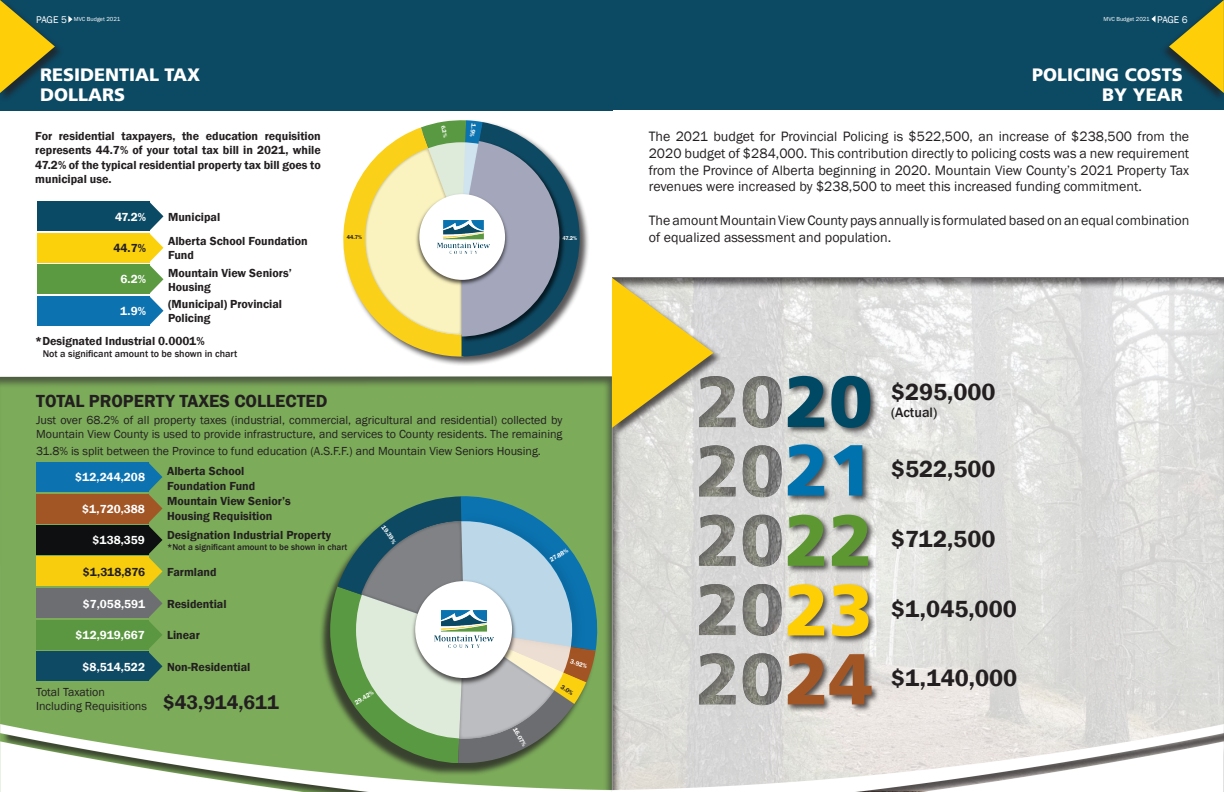
<style>
.page{position:relative;width:1224px;height:792px;background:#fff}
.page>*{position:absolute;margin:0;border:0;box-sizing:border-box;transform-origin:0 0}
.t1{font:800 72px "Articulate";color:#004964}
.t2{font:800 72px "Articulate";color:#0073ae}
.t3{font:800 72px "Articulate";color:#5d9732}
.t4{font:800 72px "Articulate";color:#ffcf06}
.t5{font:800 72px "Articulate";color:#a25525}
.t6{font:600 24px "Franklin Gothic";color:#231f20}
.t7{font:600 20px "Franklin Gothic";color:#231f20}
.t8{font:800 18px "Articulate";color:#fff}
.t9{font:600 18px "Franklin Gothic";color:#231f20}
.t10{font:14px/16.8px "Franklin Gothic";color:#231f20;text-align:justify}
.t11{font:500 14px "Franklin Gothic";color:#231f20}
.t12{font:600 12px/14.4px "Franklin Gothic";color:#231f20;text-align:justify}
.t13{font:12px/14.4px "Franklin Gothic";color:#231f20}
.t14{font:600 12px "Franklin Gothic";color:#fff}
.t15{font:500 10px "Franklin Gothic";color:#231f20}
.t16{font:10px "Franklin Gothic";letter-spacing:-.025em;color:#fff}
.t17{font:500 9px "Franklin Gothic";color:#231f20}
.t18{font:600 6.4px "Franklin Gothic";color:#fff}
.t19{font:600 6.4px "Franklin Gothic";color:#231f20}
.t20{font:6px "Franklin Gothic";color:#fff}
.t21{font:600 5.7px "Franklin Gothic";color:#fff}
.t22{font:600 5.7px "Franklin Gothic";color:#231f20}
</style>
<div class="page">
<div style="left:0;top:373px;width:613px;height:419px;background:#231f20;opacity:.75"></div>
<div style="left:612px;top:0;width:612px;height:111px;background:#0c4963"></div>
<img style="left:0;top:725px;width:612px;height:67px">
<div style="left:608px;top:274px;width:616px;height:517px;background:#231f20;opacity:.75"></div>
<div style="left:611px;top:278px;width:112px;height:159px;background:#231f20;opacity:.75"></div>
<div style="left:36px;top:651px;width:112px;height:30px;background:#0f4a64"></div>
<div style="left:0;top:0;width:612px;height:111px;background:#0c4963"></div>
<svg style="left:0;top:0;width:55px;height:93px"></svg>
<div style="left:343px;top:119px;width:247px;height:247px;background:#231f20;opacity:.75"></div>
<svg style="left:343px;top:120px;width:237px;height:237px"></svg>
<img style="left:414px;top:191px;width:96px;height:97px">
<div style="left:419px;top:194px;width:86px;height:86px;background:#fff;border-radius:50%"></div>
<img style="left:438px;top:221px;width:52px;height:32px">
<div style="left:319px;top:499px;width:278px;height:277px;background:#231f20;opacity:.75"></div>
<svg style="left:330px;top:495px;width:268px;height:267px;background:#82a38c"></svg>
<img style="left:409px;top:578px;width:109px;height:109px">
<div style="left:415px;top:581px;width:97px;height:97px;background:#fff;border-radius:50%"></div>
<img style="left:434px;top:610px;width:59px;height:37px">
<svg style="left:68px;top:16px;width:5px;height:7px"></svg>
<svg style="left:1151px;top:15px;width:5px;height:8px"></svg>
<div style="left:37px;top:202px;width:112px;height:29px;background:#0b4a64"></div>
<svg style="left:149px;top:202px;width:14px;height:124px"></svg>
<div style="left:37px;top:233px;width:112px;height:30px;background:#fbd10c"></div>
<div style="left:37px;top:264px;width:112px;height:30px;background:#5c9a42"></div>
<div style="left:37px;top:296px;width:112px;height:30px;background:#0d73b0"></div>
<div style="left:36px;top:462px;width:112px;height:30px;background:#0d73b0"></div>
<div style="left:36px;top:494px;width:112px;height:30px;background:#a25525"></div>
<div style="left:36px;top:525px;width:112px;height:30px;background:#0d0f11"></div>
<div style="left:36px;top:557px;width:112px;height:29px;background:#f7cd0e"></div>
<div style="left:36px;top:589px;width:112px;height:29px;background:#6d6e71"></div>
<svg style="left:148px;top:462px;width:14px;height:219px;background:#6c8b52"></svg>
<div style="left:36px;top:620px;width:112px;height:30px;background:#5b9741"></div>
<svg style="left:1169px;top:0;width:55px;height:93px"></svg>
<svg style="left:612px;top:278px;width:170px;height:150px;background:#dcca80"></svg>
<div style="left:698px;top:375px;width:84px;height:53px;background:#231f20;opacity:.75"></div>
<div style="left:698px;top:444px;width:84px;height:53px;background:#231f20;opacity:.75"></div>
<div style="left:698px;top:514px;width:84px;height:53px;background:#231f20;opacity:.75"></div>
<div style="left:698px;top:583px;width:84px;height:53px;background:#231f20;opacity:.75"></div>
<div style="left:698px;top:652px;width:84px;height:53px;background:#231f20;opacity:.75"></div>
<div style="left:786px;top:374px;width:93px;height:62px;background:#231f20;opacity:.75"></div>
<div style="left:786px;top:442px;width:85px;height:62px;background:#231f20;opacity:.75"></div>
<div style="left:786px;top:513px;width:91px;height:61px;background:#231f20;opacity:.75"></div>
<div style="left:786px;top:582px;width:91px;height:62px;background:#231f20;opacity:.75"></div>
<div style="left:786px;top:651px;width:94px;height:62px;background:#231f20;opacity:.75"></div>
<img style="left:612px;top:725px;width:612px;height:67px">
<p class="t16" style="left:36px;top:13px;width:32px">PAGE 5</p>
<p class="t20" style="left:74px;top:16px;width:48px">MVC Budget 2021</p>
<p class="t8" style="left:40px;top:63px;width:162px">RESIDENTIAL TAX</p>
<p class="t8" style="left:40px;top:83px;width:87px">DOLLARS</p>
<p class="t12" style="left:35px;top:129px;width:287px">For residential taxpayers, the education requisition represents 44.7% of your total tax bill in 2021, while 47.2% of the typical residential property tax bill goes to municipal use.</p>
<p class="t14" style="left:115px;top:209px;width:32px">47.2%</p>
<p class="t12" style="left:113px;top:241px;width:34px">44.7%</p>
<p class="t14" style="left:121px;top:272px;width:27px">6.2%</p>
<p class="t14" style="left:120px;top:304px;width:27px">1.9%</p>
<p class="t12" style="left:168px;top:209px;width:54px">Municipal</p>
<p class="t12" style="left:168px;top:234px;width:141px">Alberta School Foundation</p>
<p class="t12" style="left:168px;top:248px;width:27px">Fund</p>
<p class="t12" style="left:168px;top:266px;width:125px">Mountain View Seniors’</p>
<p class="t12" style="left:168px;top:280px;width:44px">Housing</p>
<p class="t12" style="left:168px;top:297px;width:116px">(Municipal) Provincial</p>
<p class="t12" style="left:168px;top:311px;width:44px">Policing</p>
<p class="t12" style="left:35px;top:334px;width:171px">*Designated Industrial 0.0001%</p>
<p class="t15" style="left:43px;top:347px;width:196px">Not a significant amount to be shown in chart</p>
<p class="t9" style="left:36px;top:390px;width:293px">TOTAL PROPERTY TAXES COLLECTED</p>
<p class="t22" style="left:347px;top:234px;width:17px">44.7%</p>
<p class="t21" style="left:446px;top:125px;width:14px;rotate:77deg">6.2%</p>
<p class="t18" style="left:478px;top:124px;width:15px;rotate:99deg">1.9%</p>
<p class="t21" style="left:562px;top:235px;width:16px">47.2%</p>
<p class="t13" style="left:36px;top:413px;width:528px">Just over 68.2% of all property taxes (industrial, commercial, agricultural and residential) collected by<br>Mountain View County is used to provide infrastructure, and services to County residents. The remaining</p>
<p class="t13" style="left:36px;top:444px;width:506px">31.8% is split between the Province to fund education (A.S.F.F.) and Mountain View Seniors Housing.</p>
<p class="t14" style="left:75px;top:470px;width:71px">$12,244,208</p>
<p class="t14" style="left:82px;top:501px;width:64px">$1,720,388</p>
<p class="t14" style="left:93px;top:533px;width:54px">$138,359</p>
<p class="t12" style="left:83px;top:565px;width:64px">$1,318,876</p>
<p class="t14" style="left:83px;top:596px;width:64px">$7,058,591</p>
<p class="t14" style="left:76px;top:628px;width:71px">$12,919,667</p>
<p class="t14" style="left:83px;top:659px;width:64px">$8,514,522</p>
<p class="t13" style="left:36px;top:685px;width:112px">Total Taxation<br>Including Requisitions</p>
<p class="t12" style="left:167px;top:464px;width:79px">Alberta School</p>
<p class="t12" style="left:167px;top:478px;width:90px">Foundation Fund</p>
<p class="t12" style="left:167px;top:494px;width:125px">Mountain View Senior’s</p>
<p class="t12" style="left:167px;top:509px;width:107px">Housing Requisition</p>
<p class="t12" style="left:167px;top:528px;width:165px">Designation Industrial Property</p>
<p class="t17" style="left:167px;top:542px;width:182px">*Not a significant amount to be shown in chart</p>
<p class="t12" style="left:167px;top:565px;width:51px">Farmland</p>
<p class="t12" style="left:167px;top:597px;width:61px">Residential</p>
<p class="t12" style="left:167px;top:628px;width:34px">Linear</p>
<p class="t12" style="left:167px;top:660px;width:85px">Non-Residential</p>
<p class="t18" style="left:386px;top:523px;width:23px;rotate:57deg">19.39%</p>
<p class="t7" style="left:163px;top:690px;width:117px">$43,914,611</p>
<p class="t18" style="left:353px;top:699px;width:23px;rotate:-31deg">29.42%</p>
<p class="t18" style="left:548px;top:557px;width:22px;rotate:-32deg">27.88%</p>
<p class="t18" style="left:518px;top:726px;width:22px;rotate:61deg">16.07%</p>
<p class="t18" style="left:572px;top:657px;width:19px;rotate:17deg">3.92%</p>
<p class="t19" style="left:564px;top:683px;width:15px;rotate:34deg">3.0%</p>
<p class="t20" style="left:1103px;top:15px;width:48px">MVC Budget 2021</p>
<p class="t16" style="left:1157px;top:13px;width:32px">PAGE 6</p>
<p class="t8" style="left:1032px;top:63px;width:152px">POLICING COSTS</p>
<p class="t8" style="left:1102px;top:83px;width:82px">BY YEAR</p>
<p class="t10" style="left:649px;top:128px;width:542px">The 2021 budget for Provincial Policing is $522,500, an increase of $238,500 from the 2020 budget of $284,000. This contribution directly to policing costs was a new requirement from the Province of Alberta beginning in 2020. Mountain View County’s 2021 Property Tax revenues were increased by $238,500 to meet this increased funding commitment.</p>
<p class="t10" style="left:649px;top:212px;width:542px">The amount Mountain View County pays annually is formulated based on an equal combination of equalized assessment and population.</p>
<p class="t1" style="left:785px;top:358px;width:90px">20</p>
<p class="t2" style="left:785px;top:427px;width:90px">21</p>
<p class="t3" style="left:785px;top:497px;width:90px">22</p>
<p class="t4" style="left:785px;top:567px;width:90px">23</p>
<p class="t5" style="left:785px;top:636px;width:90px">24</p>
<p class="t6" style="left:891px;top:377px;width:106px">$295,000</p>
<p class="t11" style="left:891px;top:403px;width:48px">(Actual)</p>
<p class="t6" style="left:891px;top:454px;width:106px">$522,500</p>
<p class="t6" style="left:891px;top:524px;width:106px">$712,500</p>
<p class="t6" style="left:891px;top:594px;width:127px">$1,045,000</p>
<p class="t6" style="left:891px;top:663px;width:128px">$1,140,000</p>
</div>
